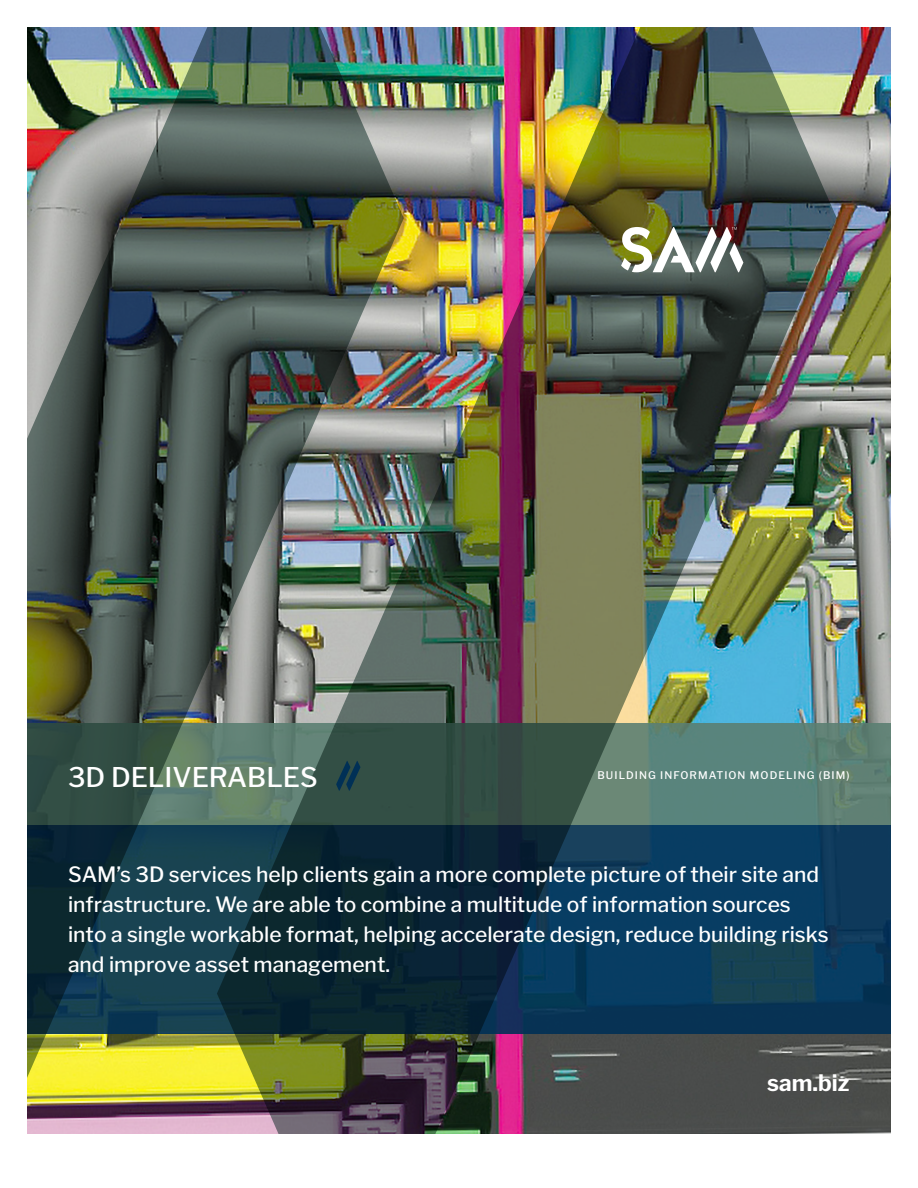
<style>
.page{position:relative;width:918px;height:1188px;background:#fff}
.page>*{position:absolute;margin:0;border:0;box-sizing:border-box;transform-origin:0 0}
.t1{font:500 27px "Libre Franklin";color:#fff}
.t2{font:700 22.5px "Libre Franklin";color:#fff}
.Call_out_Header{font:500 21px/30px "Libre Franklin";color:#fff}
.t3{font:500 10.5px "Libre Franklin";letter-spacing:.1em;color:#fff}
</style>
<div class="page">
<img style="left:27px;top:27px;width:864px;height:1107px">
<div style="left:27px;top:825px;width:864px;height:208px;background:#0e395b"></div>
<div style="left:27px;top:724px;width:864px;height:101px;background:#5b7f72"></div>
<img style="left:217px;top:27px;width:620px;height:1107px">
<img style="left:27px;top:27px;width:377px;height:1051px">
<svg style="left:336px;top:761px;width:25px;height:30px"></svg>
<img style="left:621px;top:227px;width:122px;height:45px">
<p class="t1" style="left:68px;top:756px;width:251px">3D DELIVERABLES</p>
<p class="t3" style="left:598px;top:767px;width:253px">BUILDING INFORMATION MODELING (BIM)</p>
<p class="Call_out_Header" style="left:68px;top:857px;width:762px">SAM’s 3D services help clients gain a more complete picture of their site and infrastructure. We are able to combine a multitude of information sources into a single workable format, helping accelerate design, reduce building risks and improve asset management.</p>
<p class="t2" style="left:767px;top:1065px;width:84px">sam.biz</p>
</div>
